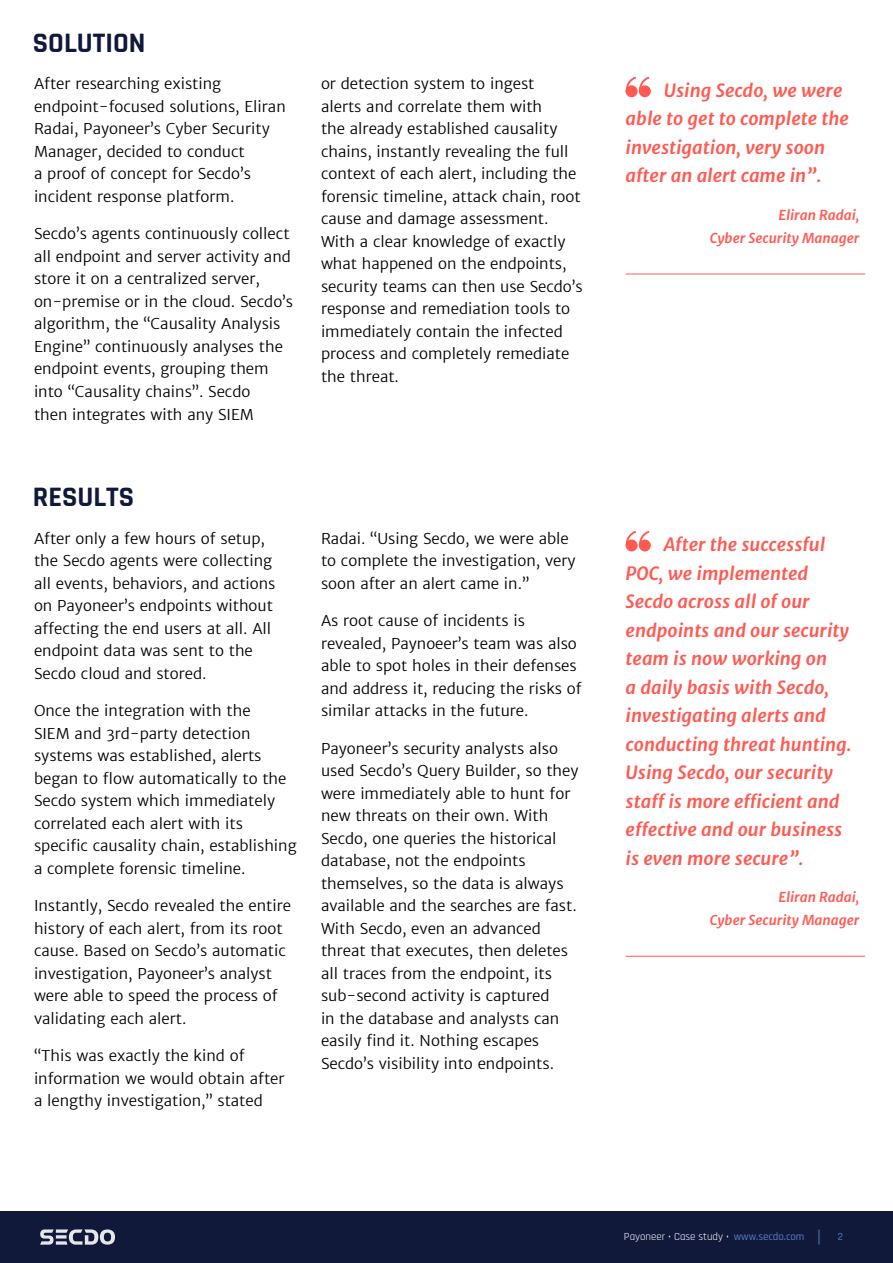
<style>
.page{position:relative;width:893px;height:1263px;background:#fff}
.page>*{position:absolute;margin:0;border:0;box-sizing:border-box;transform-origin:0 0}
.t1{font:700 28.5px "Rajdhani";color:#11193b}
.t2{font:italic 700 18px/28.5px "Merriweather Sans";color:#ff5a52}
.t3{font:300 15px/22.5px "Merriweather Sans";color:#000}
.t4{font:italic 700 13.5px/22.5px "Merriweather Sans";color:#ff5a52;text-align:right}
.t5{font:10.95px "Rajdhani";color:#fff}
.t6{font:500 10.95px "Rajdhani";color:#5a79bc}
.s1{font-weight:500;color:#5a79bc}
</style>
<div class="page">
<div style="left:0;top:1211px;width:893px;height:52px;background:#11193b"></div>
<svg style="left:40px;top:1229px;width:75px;height:15px"></svg>
<svg style="left:819px;top:1229px;width:1px;height:15px"></svg>
<div style="left:626px;top:85px;width:12px;height:12px;background:#ff5a52;border-radius:50%"></div>
<div style="left:639px;top:85px;width:11px;height:12px;background:#ff5a52;border-radius:50%"></div>
<svg style="left:626px;top:77px;width:23px;height:15px"></svg>
<div style="left:626px;top:539px;width:12px;height:12px;background:#ff5a52;border-radius:50%"></div>
<div style="left:639px;top:539px;width:11px;height:12px;background:#ff5a52;border-radius:50%"></div>
<svg style="left:626px;top:531px;width:23px;height:15px"></svg>
<hr style="left:626px;top:274px;width:239px;height:1px;background:#ff5a52">
<hr style="left:626px;top:956px;width:239px;height:1px;background:#ff5a52">
<h1 class="t1" style="left:33px;top:26px;width:114px">SOLUTION</h1>
<p class="t3" style="left:34px;top:73px;width:253px">After researching existing endpoint-focused solutions, Eliran<br>Radai, Payoneer s’ Cyber Security<br>Manager, decided to conduct<br>a proof of concept for Secdo s’ incident response platform.</p>
<p class="t3" style="left:34px;top:223px;width:261px">Secdo s’ agents continuously collect all endpoint and server activity and store it on a centralized server, on-premise or in the cloud. Secdo s’ algorithm, the “Causality Analysis Engine” continuously analyses the endpoint events, grouping them into “Causality chains .” Secdo<br>then integrates with any SIEM</p>
<p class="t3" style="left:321px;top:73px;width:263px">or detection system to ingest<br>alerts and correlate them with<br>the already established causality chains, instantly revealing the full context of each alert, including the forensic timeline, attack chain, root cause and damage assessment.<br>With a clear knowledge of exactly what happened on the endpoints, security teams can then use Secdo s’ response and remediation tools to immediately contain the infected process and completely remediate the threat.</p>
<h1 class="t1" style="left:33px;top:480px;width:103px">RESULTS</h1>
<p class="t3" style="left:34px;top:527px;width:243px">After only a few hours of setup, the Secdo agents were collecting all events, behaviors, and actions on Payoneer s’ endpoints without affecting the end users at all. All endpoint data was sent to the<br>Secdo cloud and stored.</p>
<p class="t3" style="left:34px;top:699px;width:264px">Once the integration with the<br>SIEM and 3rd-party detection systems was established, alerts began to flow automatically to the<br>Secdo system which immediately correlated each alert with its specific causality chain, establishing a complete forensic timeline.</p>
<p class="t3" style="left:34px;top:894px;width:259px">Instantly, Secdo revealed the entire history of each alert, from its root cause. Based on Secdo s’ automatic investigation, Payoneer s’ analyst were able to speed the process of validating each alert.</p>
<p class="t3" style="left:34px;top:1044px;width:252px">“This was exactly the kind of information we would obtain after a lengthy investigation,” stated</p>
<p class="t3" style="left:321px;top:527px;width:256px">Radai. “Using Secdo, we were able to complete the investigation, very soon after an alert came in “.</p>
<p class="t3" style="left:321px;top:609px;width:262px">As root cause of incidents is revealed, Paynoeer s’ team was also able to spot holes in their defenses and address it, reducing the risks of similar attacks in the future.</p>
<p class="t3" style="left:321px;top:737px;width:259px">Payoneer s’ security analysts also used Secdo s’ Query Builder, so they were immediately able to hunt for new threats on their own. With Secdo, one queries the historical database, not the endpoints themselves, so the data is always available and the searches are fast.<br>With Secdo, even an advanced threat that executes, then deletes all traces from the endpoint, its sub-second activity is captured<br>in the database and analysts can easily find it. Nothing escapes Secdo s’ visibility into endpoints.</p>
<p class="t2" style="left:626px;top:76px;width:225px;text-indent:38px">Using Secdo, we were able to get to complete the investigation, very soon after an alert came in .“</p>
<p class="t4" style="left:710px;top:204px;width:151px">Eliran Radai,<br>Cyber Security Manager</p>
<p class="t2" style="left:626px;top:530px;width:227px;text-indent:38px">After the successful<br>POC, we implemented<br>Secdo across all of our endpoints and our security team is now working on<br>a daily basis with Secdo, investigating alerts and conducting threat hunting.<br>Using Secdo, our security staffis more efficient and effective and our business is even more secure .“</p>
<p class="t4" style="left:710px;top:886px;width:151px">Eliran Radai,<br>Cyber Security Manager</p>
<p class="t5" style="left:624px;top:1230px;width:182px">Payoneer • Case study • <span class="s1">www.secdo.com</span></p>
<p class="t6" style="left:838px;top:1230px;width:7px">2</p>
</div>
